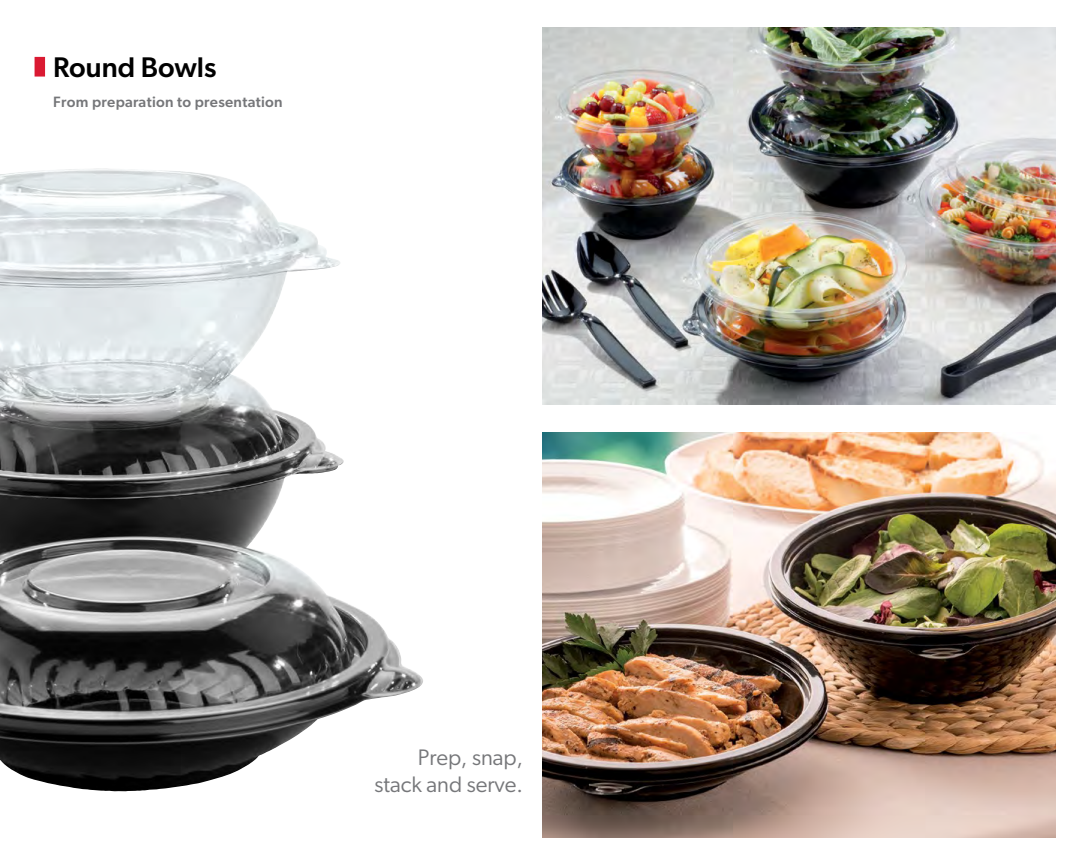
<style>
.page{position:relative;width:1080px;height:864px;background:#fff}
.page>*{position:absolute;margin:0;border:0;box-sizing:border-box;transform-origin:0 0}
.t1{font:500 28.5px "Gibson";color:#000}
.t2{font:22.5px/27px "Gibson";color:#76777a;text-align:right}
.t3{font:500 15px "Gibson";letter-spacing:.02em;color:#757679}
</style>
<div class="page">
<img style="left:543px;top:27px;width:513px;height:378px">
<img style="left:543px;top:433px;width:513px;height:405px">
<img style="left:0;top:169px;width:423px;height:623px">
<div style="left:35px;top:57px;width:10px;height:20px;background:#da1a32"></div>
<h1 class="t1" style="left:53px;top:50px;width:165px">Round Bowls</h1>
<p class="t3" style="left:53px;top:92px;width:231px">From preparation to presentation</p>
<h2 class="t2" style="left:375px;top:743px;width:150px">Prep, snap, stack and serve.</h2>
</div>
